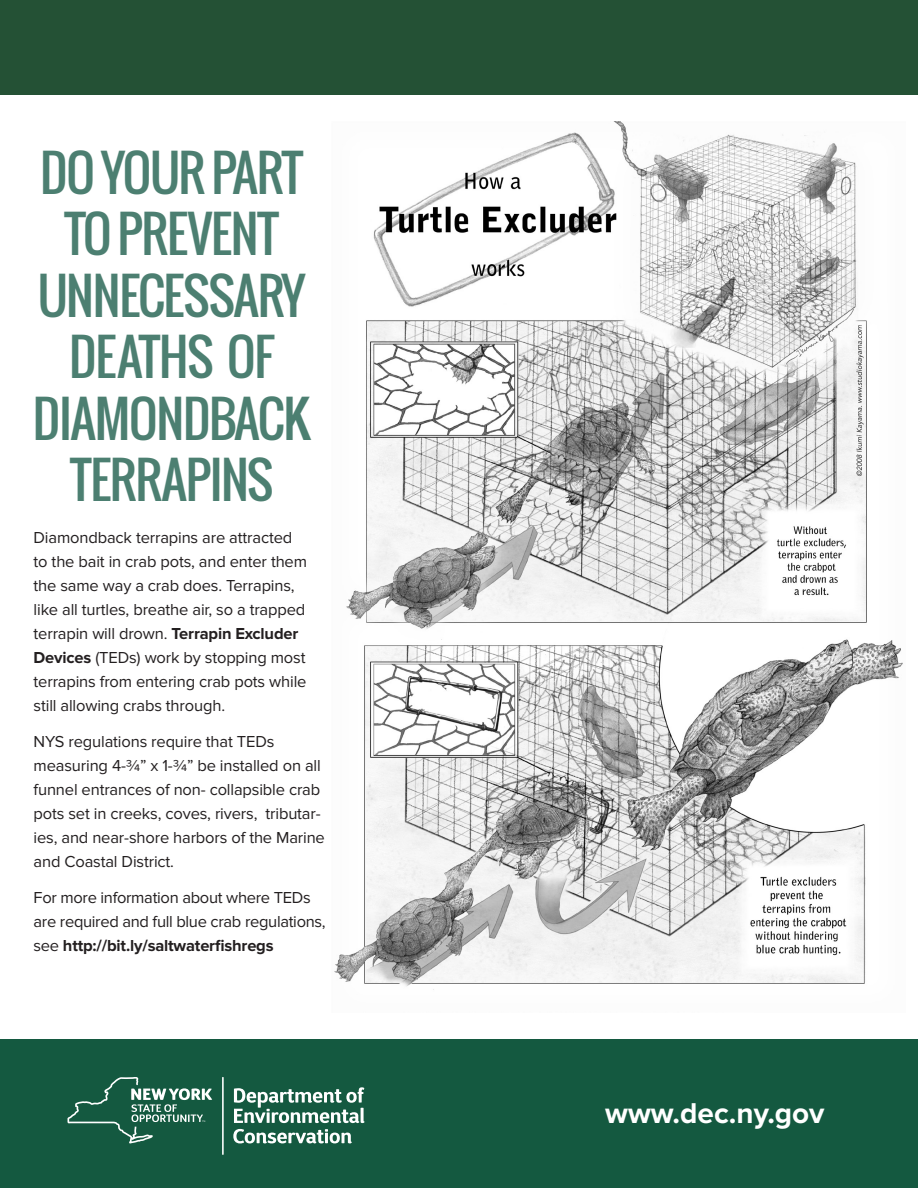
<style>
.page{position:relative;width:918px;height:1188px;background:#fff}
.page>*{position:absolute;margin:0;border:0;box-sizing:border-box;transform-origin:0 0}
.t1{font:49.5px/61.5px "Oswald";letter-spacing:-.025em;color:#4c7f71;text-align:center}
.t2{font:700 29.7px "Proxima Nova";color:#fff}
.t3{font:16.5px/24px "Proxima Nova";letter-spacing:-.01em;color:#231f20}
.s1{font-weight:700}
</style>
<div class="page">
<div style="left:0;top:0;width:918px;height:94px;background:#245135"></div>
<img style="left:334px;top:122px;width:569px;height:868px">
<div style="left:0;top:1040px;width:918px;height:148px;background:#145940"></div>
<svg style="left:68px;top:1077px;width:144px;height:66px"></svg>
<svg style="left:234px;top:1087px;width:130px;height:36px"></svg>
<svg style="left:233px;top:1129px;width:119px;height:14px"></svg>
<hr style="left:222px;top:1077px;width:2px;height:78px;background:#fff">
<p class="t1" style="left:33px;top:141px;width:279px">DO YOUR PART<br>TO PREVENT<br>UNNECESSARY<br>DEATHS OF<br>DIAMONDBACK<br>TERRAPINS</p>
<p class="t3" style="left:34px;top:526px;width:275px">Diamondback terrapins are attracted to the bait in crab pots, and enter them the same way a crab does. Terrapins, like all turtles, breathe air, so a trapped terrapin will drown. <span class="s1">Terrapin Excluder Devices</span> (TEDs) work by stopping most terrapins from entering crab pots while still allowing crabs through.</p>
<p class="t3" style="left:34px;top:730px;width:293px">NYS regulations require that TEDs measuring 4-¾” x 1-¾” be installed on all funnel entrances of non- collapsible crab pots set in creeks, coves, rivers, tributar&shy;ies, and near-shore harbors of the Marine and Coastal District.</p>
<p class="t3" style="left:34px;top:886px;width:294px">For more information about where TEDs are required and full blue crab regulations, see <span class="s1">http://bit.ly/saltwaterfishregs</span></p>
<p class="t2" style="left:605px;top:1096px;width:221px">www.dec.ny.gov</p>
</div>
